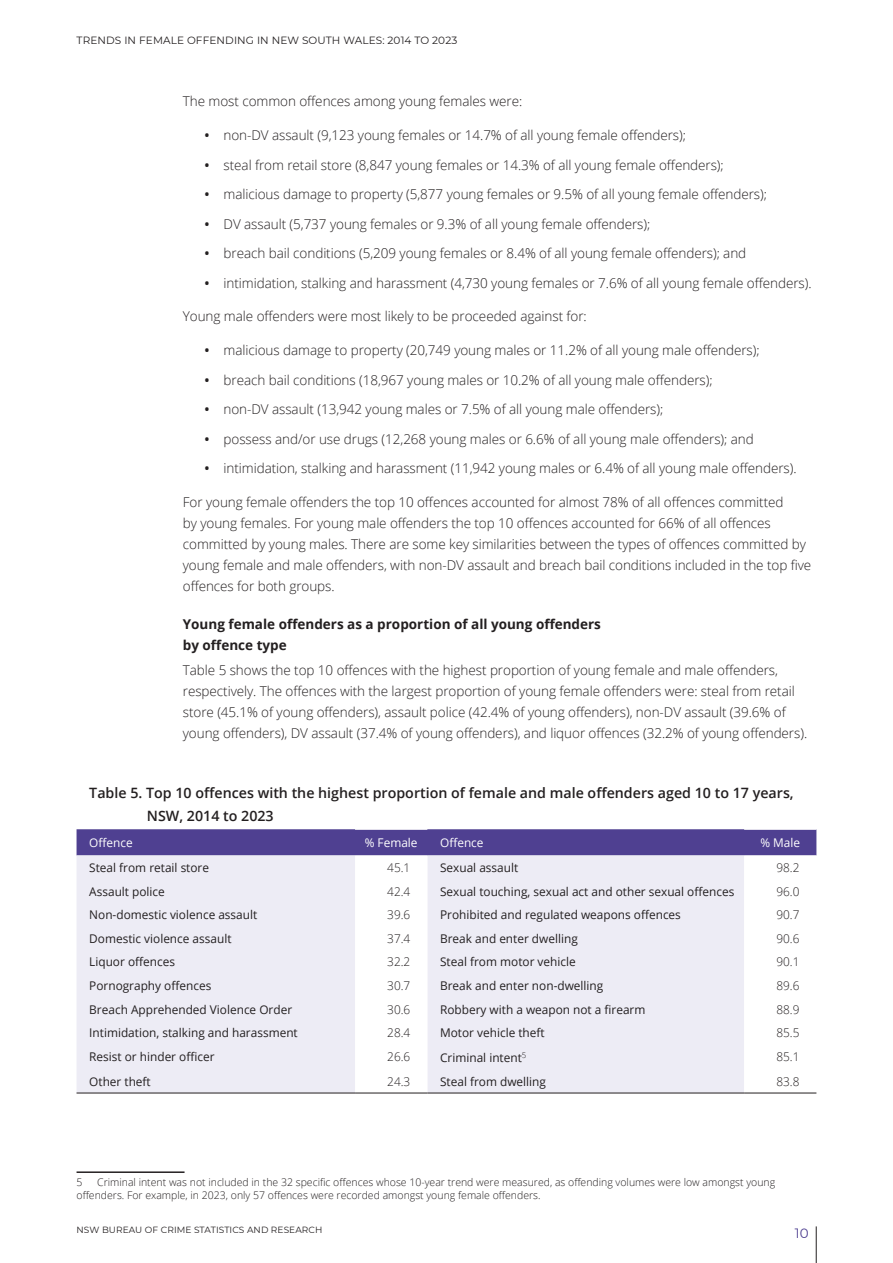
<style>
.page{position:relative;width:893px;height:1263px;background:#fff}
.page>*{position:absolute;margin:0;border:0;box-sizing:border-box;transform-origin:0 0}
.Table_head{font:600 14.25px/22.5px "Open Sans";color:#231f20}
.Body_text{font:300 13.5px/21px "Open Sans";letter-spacing:-.005em;color:#231f20}
.t1{font:700 13.5px/21px "Open Sans";color:#231f20}
.t2{font:13.5px "Montserrat";color:#4f4091}
.Table_Heading_left_column{font:12px "Open Sans";color:#231f20}
.Table_Content_centre{font:300 12px "Open Sans";color:#231f20}
.Table_Heading_Reversed{font:12px "Open Sans";color:#fff}
.Footnote{font:300 10.5px/13.5px "Open Sans";color:#231f20}
.t3{font:10.5px "Montserrat";letter-spacing:.01em;color:#231f20}
.t4{font:9px "Montserrat";letter-spacing:.01em;color:#231f20}
.s1{font-weight:600}
</style>
<div class="page">
<hr style="left:816px;top:1226px;width:1px;height:37px;background:#231f20">
<div style="left:77px;top:829px;width:739px;height:26px;background:#4f4091"></div>
<div style="left:77px;top:855px;width:278px;height:238px;background:#edecf5"></div>
<svg style="left:355px;top:855px;width:461px;height:238px;fill:#edecf5"></svg>
<hr style="left:77px;top:1093px;width:278px;height:1px;background:#231f20">
<hr style="left:355px;top:1093px;width:72px;height:1px;background:#231f20">
<hr style="left:427px;top:1093px;width:317px;height:1px;background:#231f20">
<hr style="left:744px;top:1093px;width:72px;height:1px;background:#231f20">
<hr style="left:355px;top:829px;width:72px;height:1px;background:#fff">
<hr style="left:744px;top:829px;width:72px;height:1px;background:#fff">
<hr style="left:77px;top:1171px;width:108px;height:2px;background:#231f20">
<p class="t3" style="left:77px;top:33px;width:382px">TRENDS IN FEMALE OFFENDING IN NEW SOUTH WALES: 2014 TO 2023</p>
<p class="Body_text" style="left:183px;top:91px;width:341px">The most common offences among young females were:</p>
<p class="Body_text" style="left:204px;top:124px;width:483px"><span class="s1">•</span> non-DV assault (9,123 young females or 14.7% of all young female offenders);</p>
<p class="Body_text" style="left:204px;top:154px;width:521px"><span class="s1">•</span> steal from retail store (8,847 young females or 14.3% of all young female offenders);</p>
<p class="Body_text" style="left:204px;top:183px;width:564px"><span class="s1">•</span> malicious damage to property (5,877 young females or 9.5% of all young female offenders);</p>
<p class="Body_text" style="left:204px;top:213px;width:447px"><span class="s1">•</span> DV assault (5,737 young females or 9.3% of all young female offenders);</p>
<p class="Body_text" style="left:204px;top:242px;width:543px"><span class="s1">•</span> breach bail conditions (5,209 young females or 8.4% of all young female offenders); and</p>
<p class="Body_text" style="left:204px;top:272px;width:609px"><span class="s1">•</span> intimidation, stalking and harassment (4,730 young females or 7.6% of all young female offenders).</p>
<p class="Body_text" style="left:183px;top:306px;width:405px">Young male offenders were most likely to be proceeded against for:</p>
<p class="Body_text" style="left:204px;top:339px;width:557px"><span class="s1">•</span> malicious damage to property (20,749 young males or 11.2% of all young male offenders);</p>
<p class="Body_text" style="left:204px;top:369px;width:510px"><span class="s1">•</span> breach bail conditions (18,967 young males or 10.2% of all young male offenders);</p>
<p class="Body_text" style="left:204px;top:398px;width:460px"><span class="s1">•</span> non-DV assault (13,942 young males or 7.5% of all young male offenders);</p>
<p class="Body_text" style="left:204px;top:428px;width:551px"><span class="s1">•</span> possess and/or use drugs (12,268 young males or 6.6% of all young male offenders); and</p>
<p class="Body_text" style="left:204px;top:457px;width:594px"><span class="s1">•</span> intimidation, stalking and harassment (11,942 young males or 6.4% of all young male offenders).</p>
<p class="Body_text" style="left:183px;top:491px;width:630px">For young female offenders the top 10 offences accounted for almost 78% of all offences committed<br>by young females. For young male offenders the top 10 offences accounted for 66% of all offences committed by young males. There are some key similarities between the types of offences committed by young female and male offenders, with non-DV assault and breach bail conditions included in the top five offences for both groups.</p>
<h3 class="t1" style="left:183px;top:613px;width:420px">Young female offenders as a proportion of all young offenders by offence type</h3>
<p class="Body_text" style="left:183px;top:659px;width:626px">Table 5 shows the top 10 offences with the highest proportion of young female and male offenders, respectively. The offences with the largest proportion of young female offenders were: steal from retail store (45.1% of young offenders), assault police (42.4% of young offenders), non-DV assault (39.6% of young offenders), DV assault (37.4% of young offenders), and liquor offences (32.2% of young offenders).</p>
<p class="Table_head" style="left:147px;top:781px;width:648px;text-indent:-58px">Table 5. Top 10 offences with the highest proportion of female and male offenders aged 10 to 17 years,<br>NSW, 2014 to 2023</p>
<p class="Table_Heading_Reversed" style="left:89px;top:834px;width:45px">Offence</p>
<p class="Table_Heading_Reversed" style="left:365px;top:834px;width:54px">% Female</p>
<p class="Table_Heading_Reversed" style="left:440px;top:834px;width:45px">Offence</p>
<p class="Table_Heading_Reversed" style="left:760px;top:834px;width:41px">% Male</p>
<p class="Table_Heading_left_column" style="left:89px;top:859px;width:121px">Steal from retail store</p>
<p class="Table_Content_centre" style="left:387px;top:859px;width:25px">45.1</p>
<p class="Table_Heading_left_column" style="left:440px;top:859px;width:80px">Sexual assault</p>
<p class="Table_Content_centre" style="left:776px;top:859px;width:25px">98.2</p>
<p class="Table_Heading_left_column" style="left:89px;top:883px;width:77px">Assault police</p>
<p class="Table_Content_centre" style="left:387px;top:883px;width:25px">42.4</p>
<p class="Table_Heading_left_column" style="left:440px;top:883px;width:296px">Sexual touching, sexual act and other sexual offences</p>
<p class="Table_Content_centre" style="left:776px;top:883px;width:25px">96.0</p>
<p class="Table_Heading_left_column" style="left:89px;top:906px;width:170px">Non-domestic violence assault</p>
<p class="Table_Content_centre" style="left:387px;top:906px;width:25px">39.6</p>
<p class="Table_Heading_left_column" style="left:440px;top:906px;width:242px">Prohibited and regulated weapons offences</p>
<p class="Table_Content_centre" style="left:776px;top:906px;width:25px">90.7</p>
<p class="Table_Heading_left_column" style="left:89px;top:930px;width:144px">Domestic violence assault</p>
<p class="Table_Content_centre" style="left:387px;top:930px;width:25px">37.4</p>
<p class="Table_Heading_left_column" style="left:440px;top:930px;width:139px">Break and enter dwelling</p>
<p class="Table_Content_centre" style="left:776px;top:930px;width:25px">90.6</p>
<p class="Table_Heading_left_column" style="left:89px;top:954px;width:87px">Liquor offences</p>
<p class="Table_Content_centre" style="left:387px;top:954px;width:25px">32.2</p>
<p class="Table_Heading_left_column" style="left:440px;top:954px;width:137px">Steal from motor vehicle</p>
<p class="Table_Content_centre" style="left:776px;top:954px;width:25px">90.1</p>
<p class="Table_Heading_left_column" style="left:89px;top:977px;width:124px">Pornography offences</p>
<p class="Table_Content_centre" style="left:387px;top:977px;width:25px">30.7</p>
<p class="Table_Heading_left_column" style="left:440px;top:977px;width:165px">Break and enter non-dwelling</p>
<p class="Table_Content_centre" style="left:776px;top:977px;width:25px">89.6</p>
<p class="Table_Heading_left_column" style="left:89px;top:1001px;width:204px">Breach Apprehended Violence Order</p>
<p class="Table_Content_centre" style="left:387px;top:1001px;width:25px">30.6</p>
<p class="Table_Heading_left_column" style="left:440px;top:1001px;width:207px">Robbery with a weapon not a firearm</p>
<p class="Table_Content_centre" style="left:776px;top:1001px;width:25px">88.9</p>
<p class="Table_Heading_left_column" style="left:89px;top:1025px;width:210px">Intimidation, stalking and harassment</p>
<p class="Table_Content_centre" style="left:387px;top:1025px;width:25px">28.4</p>
<p class="Table_Heading_left_column" style="left:440px;top:1025px;width:106px">Motor vehicle theft</p>
<p class="Table_Content_centre" style="left:776px;top:1025px;width:25px">85.5</p>
<p class="Table_Heading_left_column" style="left:89px;top:1048px;width:127px">Resist or hinder officer</p>
<p class="Table_Content_centre" style="left:387px;top:1048px;width:25px">26.6</p>
<p class="Table_Heading_left_column" style="left:440px;top:1049px;width:88px">Criminal intent<sup>5</sup></p>
<p class="Table_Content_centre" style="left:776px;top:1048px;width:25px">85.1</p>
<p class="Table_Heading_left_column" style="left:89px;top:1073px;width:63px">Other theft</p>
<p class="Table_Content_centre" style="left:387px;top:1073px;width:25px">24.3</p>
<p class="Table_Heading_left_column" style="left:440px;top:1073px;width:107px">Steal from dwelling</p>
<p class="Table_Content_centre" style="left:776px;top:1073px;width:25px">83.8</p>
<p class="Footnote" style="left:77px;top:1175px;width:700px;text-indent:21px">Criminal intent was not included in the 32 specific offences whose 10-year trend were measured, as offending volumes were low amongst young offenders. For example, in 2023, only 57 offences were recorded amongst young female offenders.</p>
<p class="Footnote" style="left:77px;top:1175px;width:7px">5</p>
<p class="t4" style="left:77px;top:1224px;width:247px">NSW BUREAU OF CRIME STATISTICS AND RESEARCH</p>
<p class="t2" style="left:795px;top:1224px;width:15px">10</p>
</div>
